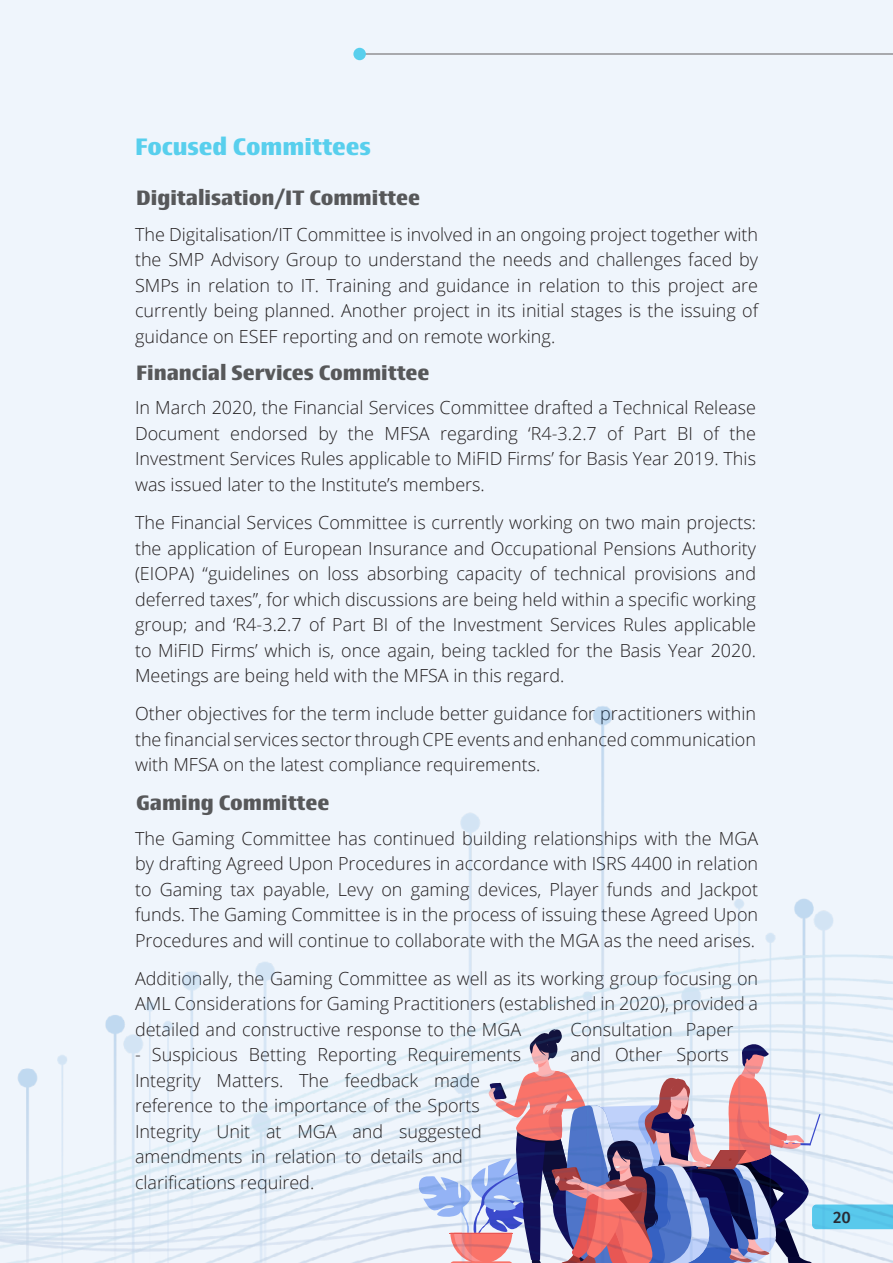
<style>
.page{position:relative;width:893px;height:1263px;background:#eff5fc}
.page>*{position:absolute;margin:0;border:0;box-sizing:border-box;transform-origin:0 0}
.t1{font:700 24px "Newbery Sans Pro";color:#58cfed}
.t2{font:700 21px "Newbery Sans Pro";color:#57585a}
.t3{font:300 18px/25.5px "Open Sans";color:#231f20;text-align:justify}
.t4{font:500 16.5px "Fira Sans";color:#231f20}
</style>
<div class="page">
<img style="left:0;top:706px;width:893px;height:557px">
<hr style="left:364px;top:53px;width:529px;height:2px;background:#a8a9ad">
<div style="left:353px;top:48px;width:13px;height:12px;background:#58cfed;border-radius:50%"></div>
<p class="t1" style="left:135px;top:131px;width:237px">Focused Committees</p>
<p class="t2" style="left:136px;top:184px;width:285px">Digitalisation/IT Committee</p>
<p class="t3" style="left:135px;top:221px;width:625px">The Digitalisation/IT Committee is involved in an ongoing project together with the SMP Advisory Group to understand the needs and challenges faced by SMPs in relation to IT. Training and guidance in relation to this project are currently being planned. Another project in its initial stages is the issuing of guidance on ESEF reporting and on remote working.</p>
<p class="t2" style="left:136px;top:360px;width:295px">Financial Services Committee</p>
<p class="t3" style="left:135px;top:395px;width:623px">In March 2020, the Financial Services Committee drafted a Technical Release Document endorsed by the MFSA regarding ‘R4-3.2.7 of Part BI of the Investment Services Rules applicable to MiFID Firms’ for Basis Year 2019. This was issued later to the Institute’s members.</p>
<p class="t3" style="left:135px;top:509px;width:623px">The Financial Services Committee is currently working on two main projects: the application of European Insurance and Occupational Pensions Authority (EIOPA) “guidelines on loss absorbing capacity of technical provisions and deferred taxes”, for which discussions are being held within a specific working group; and ‘R4-3.2.7 of Part BI of the Investment Services Rules applicable to MiFID Firms’ which is, once again, being tackled for the Basis Year 2020.<br>Meetings are being held with the MFSA in this regard.</p>
<p class="t3" style="left:135px;top:701px;width:623px">Other objectives for the term include better guidance for practitioners within the financial services sector through CPE events and enhanced communication with MFSA on the latest compliance requirements.</p>
<p class="t2" style="left:136px;top:789px;width:195px">Gaming Committee</p>
<p class="t3" style="left:135px;top:825px;width:625px">The Gaming Committee has continued building relationships with the MGA by drafting Agreed Upon Procedures in accordance with ISRS 4400 in relation to Gaming tax payable, Levy on gaming devices, Player funds and Jackpot funds. The Gaming Committee is in the process of issuing these Agreed Upon Procedures and will continue to collaborate with the MGA as the need arises.</p>
<p class="t3" style="left:135px;top:965px;width:625px">Additionally, the Gaming Committee as well as its working group focusing on AML Considerations for Gaming Practitioners (established in 2020), provided a detailed and constructive response to the MGA</p>
<p class="t3" style="left:570px;top:1016px;width:165px">Consultation Paper</p>
<p class="t3" style="left:135px;top:1041px;width:388px">- Suspicious Betting Reporting Requirements</p>
<p class="t3" style="left:570px;top:1041px;width:160px">and Other Sports</p>
<p class="t3" style="left:135px;top:1067px;width:348px;text-align:left">Integrity Matters. The feedback made reference to the importance of the Sports Integrity Unit at MGA and suggested amendments in relation to details and clarifications required.</p>
<p class="t4" style="left:833px;top:1204px;width:19px">20</p>
</div>
